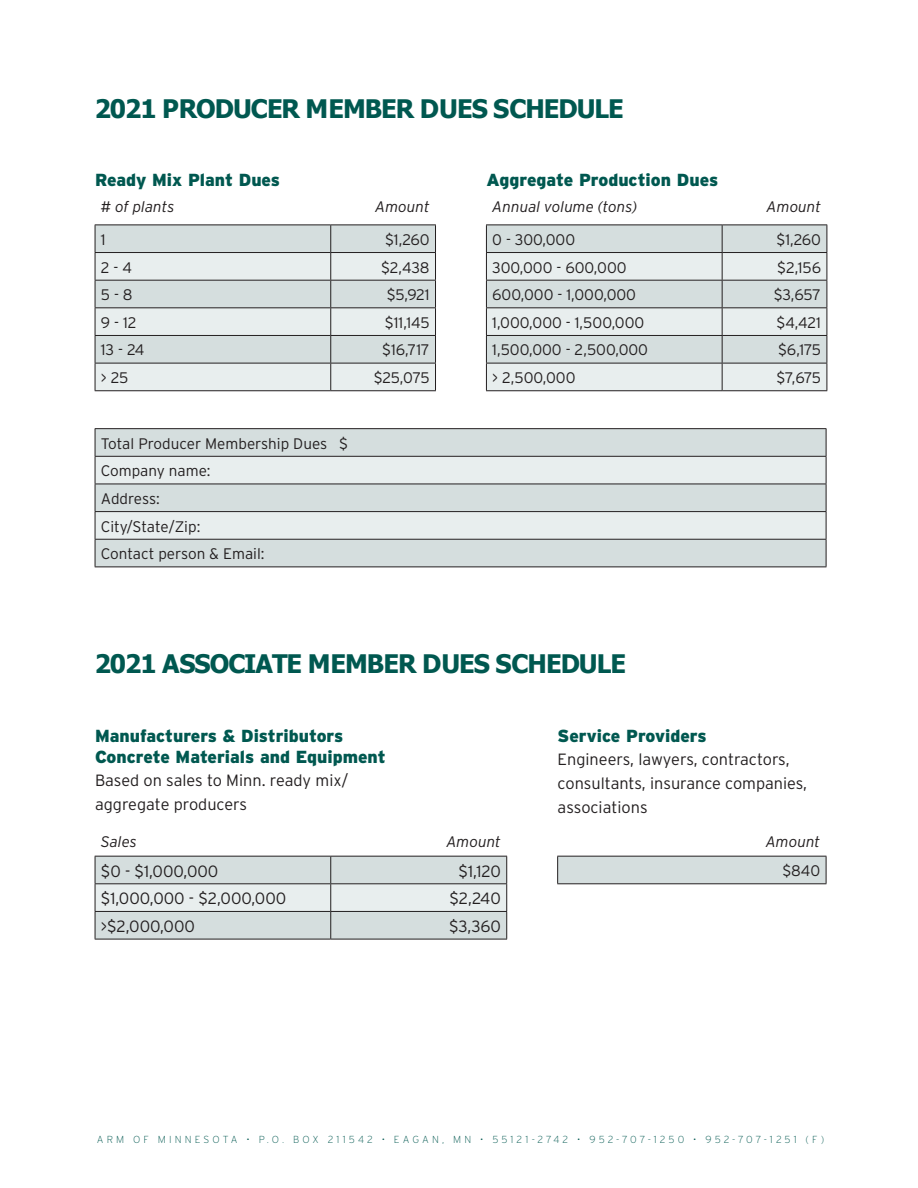
<style>
.page{position:relative;width:918px;height:1188px;background:#fff}
.page>*{position:absolute;margin:0;border:0;box-sizing:border-box;transform-origin:0 0}
.t1{font:700 25.5px "Tahoma";letter-spacing:-.04em;color:#005850}
.t2{font:900 17.4px/21.3px "Interstate";color:#005850}
.t3{font:300 16.35px/23.7px "Interstate";color:#231f20}
.t4{font:300 15.3px/27.6px "Interstate";color:#231f20}
.t5{font:italic 300 15.3px "Interstate";color:#231f20}
.t6{font:200 10.2px "Interstate";letter-spacing:.305em;color:#005850}
</style>
<div class="page">
<div style="left:96px;top:429px;width:730px;height:138px;background:#d5dede"></div>
<svg style="left:96px;top:457px;width:730px;height:82px;background:#dfe6e6"></svg>
<hr style="left:95px;top:428px;width:731px;height:1px;background:#231f20">
<hr style="left:95px;top:456px;width:731px;height:1px;background:#231f20">
<hr style="left:95px;top:484px;width:731px;height:1px;background:#231f20">
<hr style="left:95px;top:511px;width:731px;height:1px;background:#231f20">
<hr style="left:95px;top:539px;width:731px;height:1px;background:#231f20">
<svg style="left:95px;top:429px;width:1px;height:138px"></svg>
<svg style="left:826px;top:429px;width:1px;height:138px"></svg>
<hr style="left:95px;top:567px;width:731px;height:1px;background:#231f20">
<svg style="left:96px;top:225px;width:731px;height:27px;background:#d7dfdf"></svg>
<svg style="left:96px;top:253px;width:731px;height:137px;background:#e0e7e7"></svg>
<hr style="left:95px;top:225px;width:236px;height:1px;background:#231f20">
<hr style="left:331px;top:225px;width:105px;height:1px;background:#231f20">
<hr style="left:486px;top:225px;width:236px;height:1px;background:#231f20">
<hr style="left:722px;top:225px;width:105px;height:1px;background:#231f20">
<hr style="left:95px;top:252px;width:236px;height:1px;background:#231f20">
<hr style="left:331px;top:252px;width:105px;height:1px;background:#231f20">
<hr style="left:486px;top:252px;width:236px;height:1px;background:#231f20">
<hr style="left:722px;top:252px;width:105px;height:1px;background:#231f20">
<hr style="left:95px;top:280px;width:236px;height:1px;background:#231f20">
<hr style="left:331px;top:280px;width:105px;height:1px;background:#231f20">
<hr style="left:486px;top:280px;width:236px;height:1px;background:#231f20">
<hr style="left:722px;top:280px;width:105px;height:1px;background:#231f20">
<hr style="left:95px;top:307px;width:236px;height:1px;background:#231f20">
<hr style="left:331px;top:307px;width:105px;height:1px;background:#231f20">
<hr style="left:486px;top:307px;width:236px;height:1px;background:#231f20">
<hr style="left:722px;top:307px;width:105px;height:1px;background:#231f20">
<hr style="left:95px;top:335px;width:236px;height:1px;background:#231f20">
<hr style="left:331px;top:335px;width:105px;height:1px;background:#231f20">
<hr style="left:486px;top:335px;width:236px;height:1px;background:#231f20">
<hr style="left:722px;top:335px;width:105px;height:1px;background:#231f20">
<hr style="left:95px;top:363px;width:236px;height:1px;background:#231f20">
<svg style="left:95px;top:225px;width:1px;height:165px"></svg>
<hr style="left:331px;top:363px;width:105px;height:1px;background:#231f20">
<svg style="left:330px;top:225px;width:1px;height:165px"></svg>
<svg style="left:435px;top:225px;width:1px;height:165px"></svg>
<hr style="left:486px;top:363px;width:236px;height:1px;background:#231f20">
<svg style="left:486px;top:225px;width:1px;height:165px"></svg>
<hr style="left:722px;top:363px;width:105px;height:1px;background:#231f20">
<svg style="left:722px;top:225px;width:1px;height:165px"></svg>
<svg style="left:827px;top:225px;width:1px;height:165px"></svg>
<hr style="left:95px;top:390px;width:236px;height:1px;background:#231f20">
<hr style="left:331px;top:390px;width:105px;height:1px;background:#231f20">
<hr style="left:486px;top:390px;width:236px;height:1px;background:#231f20">
<hr style="left:722px;top:390px;width:105px;height:1px;background:#231f20">
<svg style="left:507px;top:856px;width:319px;height:83px"></svg>
<hr style="left:95px;top:856px;width:236px;height:1px;background:#231f20">
<hr style="left:331px;top:856px;width:176px;height:1px;background:#231f20">
<hr style="left:557px;top:856px;width:269px;height:1px;background:#231f20">
<svg style="left:557px;top:857px;width:1px;height:26px"></svg>
<svg style="left:826px;top:857px;width:1px;height:26px"></svg>
<hr style="left:557px;top:883px;width:269px;height:1px;background:#231f20">
<svg style="left:95px;top:857px;width:412px;height:82px;background:#d4dcdc"></svg>
<hr style="left:95px;top:939px;width:236px;height:1px;background:#231f20">
<hr style="left:331px;top:939px;width:176px;height:1px;background:#231f20">
<h1 class="t1" style="left:95px;top:91px;width:531px">2021 PRODUCER MEMBER DUES SCHEDULE</h1>
<p class="t2" style="left:95px;top:169px;width:187px">Ready Mix Plant Dues</p>
<p class="t2" style="left:486px;top:169px;width:233px">Aggregate Production Dues</p>
<p class="t5" style="left:101px;top:198px;width:75px"># of plants</p>
<p class="t5" style="left:375px;top:198px;width:56px">Amount</p>
<p class="t5" style="left:492px;top:198px;width:147px">Annual volume (tons)</p>
<p class="t5" style="left:767px;top:198px;width:56px">Amount</p>
<p class="t4" style="left:101px;top:226px;width:6px">1</p>
<p class="t4" style="left:385px;top:226px;width:46px">$1,260</p>
<p class="t4" style="left:492px;top:226px;width:84px">0 - 300,000</p>
<p class="t4" style="left:776px;top:226px;width:46px">$1,260</p>
<p class="t4" style="left:101px;top:253px;width:33px">2 - 4</p>
<p class="t4" style="left:381px;top:253px;width:50px">$2,438</p>
<p class="t4" style="left:492px;top:253px;width:136px">300,000 - 600,000</p>
<p class="t4" style="left:777px;top:253px;width:45px">$2,156</p>
<p class="t4" style="left:101px;top:281px;width:33px">5 - 8</p>
<p class="t4" style="left:387px;top:281px;width:44px">$5,921</p>
<p class="t4" style="left:492px;top:281px;width:145px">600,000 - 1,000,000</p>
<p class="t4" style="left:774px;top:281px;width:49px">$3,657</p>
<p class="t4" style="left:101px;top:309px;width:37px">9 - 12</p>
<p class="t4" style="left:385px;top:309px;width:46px">$11,145</p>
<p class="t4" style="left:492px;top:309px;width:154px">1,000,000 - 1,500,000</p>
<p class="t4" style="left:777px;top:309px;width:46px">$4,421</p>
<p class="t4" style="left:101px;top:336px;width:45px">13 - 24</p>
<p class="t4" style="left:382px;top:336px;width:49px">$16,717</p>
<p class="t4" style="left:492px;top:336px;width:157px">1,500,000 - 2,500,000</p>
<p class="t4" style="left:778px;top:336px;width:44px">$6,175</p>
<p class="t4" style="left:101px;top:364px;width:29px">&gt; 25</p>
<p class="t4" style="left:374px;top:364px;width:57px">$25,075</p>
<p class="t4" style="left:492px;top:364px;width:85px">&gt; 2,500,000</p>
<p class="t4" style="left:776px;top:364px;width:46px">$7,675</p>
<p class="t4" style="left:101px;top:429px;width:249px">Total Producer Membership Dues $<br>Company name:<br>Address:<br>City/State/Zip:<br>Contact person &amp; Email:</p>
<h1 class="t1" style="left:95px;top:646px;width:533px">2021 ASSOCIATE MEMBER DUES SCHEDULE</h1>
<p class="t2" style="left:95px;top:725px;width:292px">Manufacturers &amp; Distributors<br>Concrete Materials and Equipment</p>
<p class="t3" style="left:95px;top:769px;width:255px">Based on sales to Minn. ready mix/ aggregate producers</p>
<p class="t2" style="left:558px;top:725px;width:150px">Service Providers</p>
<p class="t3" style="left:558px;top:748px;width:251px">Engineers, lawyers, contractors, consultants, insurance companies, associations</p>
<p class="t5" style="left:101px;top:833px;width:37px">Sales</p>
<p class="t5" style="left:446px;top:833px;width:56px">Amount</p>
<p class="t5" style="left:766px;top:833px;width:56px">Amount</p>
<p class="t3" style="left:101px;top:859px;width:119px">$0 - $1,000,000</p>
<p class="t3" style="left:459px;top:859px;width:44px">$1,120</p>
<p class="t4" style="left:782px;top:857px;width:39px">$840</p>
<p class="t3" style="left:101px;top:886px;width:187px">$1,000,000 - $2,000,000</p>
<p class="t3" style="left:450px;top:886px;width:53px">$2,240</p>
<p class="t3" style="left:101px;top:914px;width:96px">&gt;$2,000,000</p>
<p class="t3" style="left:449px;top:914px;width:53px">$3,360</p>
<p class="t6" style="left:97px;top:1134px;width:729px">ARM OF MINNESOTA • P.O. BOX 211542 • EAGAN, MN • 55121-2742 • 952-707-1250 • 952-707-1251 (F)</p>
</div>
